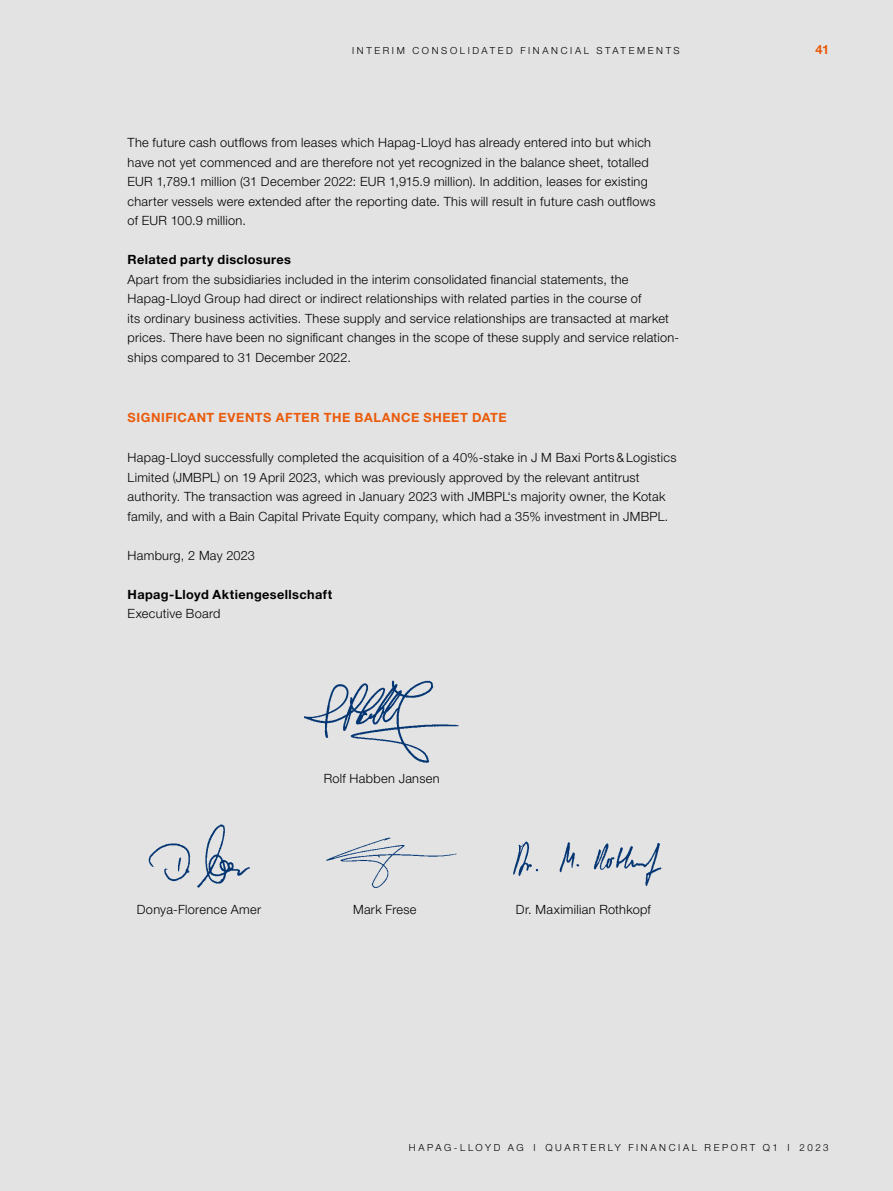
<style>
.page{position:relative;width:893px;height:1191px;background:#e3e3e3}
.page>*{position:absolute;margin:0;border:0;box-sizing:border-box;transform-origin:0 0}
.t1{font:300 12.75px/19.5px "Helvetica Neue LT Pro";letter-spacing:.02em;color:#000}
.t2{font:700 12.75px "Helvetica Neue LT Pro";letter-spacing:.03em;color:#000}
.t3{font:700 12.75px "Helvetica Neue LT Pro";letter-spacing:.045em;color:#ea5b0b}
.t4{font:300 9.75px "Helvetica Neue LT Pro";letter-spacing:.27em;color:#000}
</style>
<div class="page">
<img style="left:148px;top:824px;width:102px;height:64px">
<img style="left:326px;top:837px;width:131px;height:51px">
<img style="left:513px;top:841px;width:149px;height:46px">
<img style="left:304px;top:680px;width:155px;height:83px">
<p class="t4" style="left:352px;top:44px;width:47px">Interim</p>
<p class="t4" style="left:412px;top:44px;width:267px">cons oli dated fi nanci al s tatem ents</p>
<p class="t1" style="left:128px;top:133px;width:525px">The future cash outflows from leases which Hapag-Lloyd has already entered into but which have not yet commenced and are therefore not yet recognized in the balance sheet, totalled<br>EUR</p>
<p class="t1" style="left:128px;top:172px;width:529px;text-indent:262px">1,915.9 million). In addition, leases for existing charter vessels were extended after the reporting date. This will result in future cash outflows of EUR</p>
<p class="t1" style="left:157px;top:172px;width:213px">1,789.1 million (31 December 2022: EUR</p>
<p class="t1" style="left:171px;top:211px;width:76px">100.9 million.</p>
<p class="t2" style="left:128px;top:252px;width:165px">Related party disclosures</p>
<p class="t1" style="left:128px;top:269px;width:553px">Apart from the subsidiaries included in the interim consolidated financial statements, the Hapag-Lloyd Group had direct or indirect relationships with related parties in the course of<br>its ordinary business activities. These supply and service relationships are transacted at market prices. There have been no significant changes in the scope of these supply and service relation&shy;ships compared to 31 December 2022.</p>
<p class="t3" style="left:128px;top:409px;width:381px">SIGNIFICANT EVENTS AFTER THE BALANCE SHEET DATE</p>
<p class="t1" style="left:128px;top:448px;width:550px">Hapag-Lloyd successfully completed the acquisition of a 40%-stake in J M Baxi Ports&amp;Logistics Limited (JMBPL) on 19 April 2023, which was previously approved by the relevant antitrust authority. The transaction was agreed in January 2023 with JMBPL‘s majority owner, the Kotak family, and with a Bain Capital Private Equity company, which had a 35% investment in JMBPL.</p>
<p class="t1" style="left:128px;top:545px;width:129px">Hamburg, 2 May 2023</p>
<p class="t2" style="left:128px;top:586px;width:206px">Hapag-Lloyd Aktiengesellschaft</p>
<p class="t1" style="left:128px;top:604px;width:94px">Executive Board</p>
<p class="t1" style="left:324px;top:768px;width:117px">Rolf Habben Jansen</p>
<p class="t1" style="left:137px;top:899px;width:126px">Donya-Florence Amer</p>
<p class="t1" style="left:353px;top:899px;width:65px">Mark Frese</p>
<p class="t1" style="left:516px;top:899px;width:137px">Dr. Maximilian Rothkopf</p>
<p class="t3" style="left:815px;top:41px;width:15px">41</p>
<p class="t4" style="left:409px;top:1141px;width:107px">Hapag-Ll oyd AG</p>
<p class="t4" style="left:533px;top:1141px;width:297px">I Quarterl y fi nanci al report Q1 I 2023</p>
</div>
